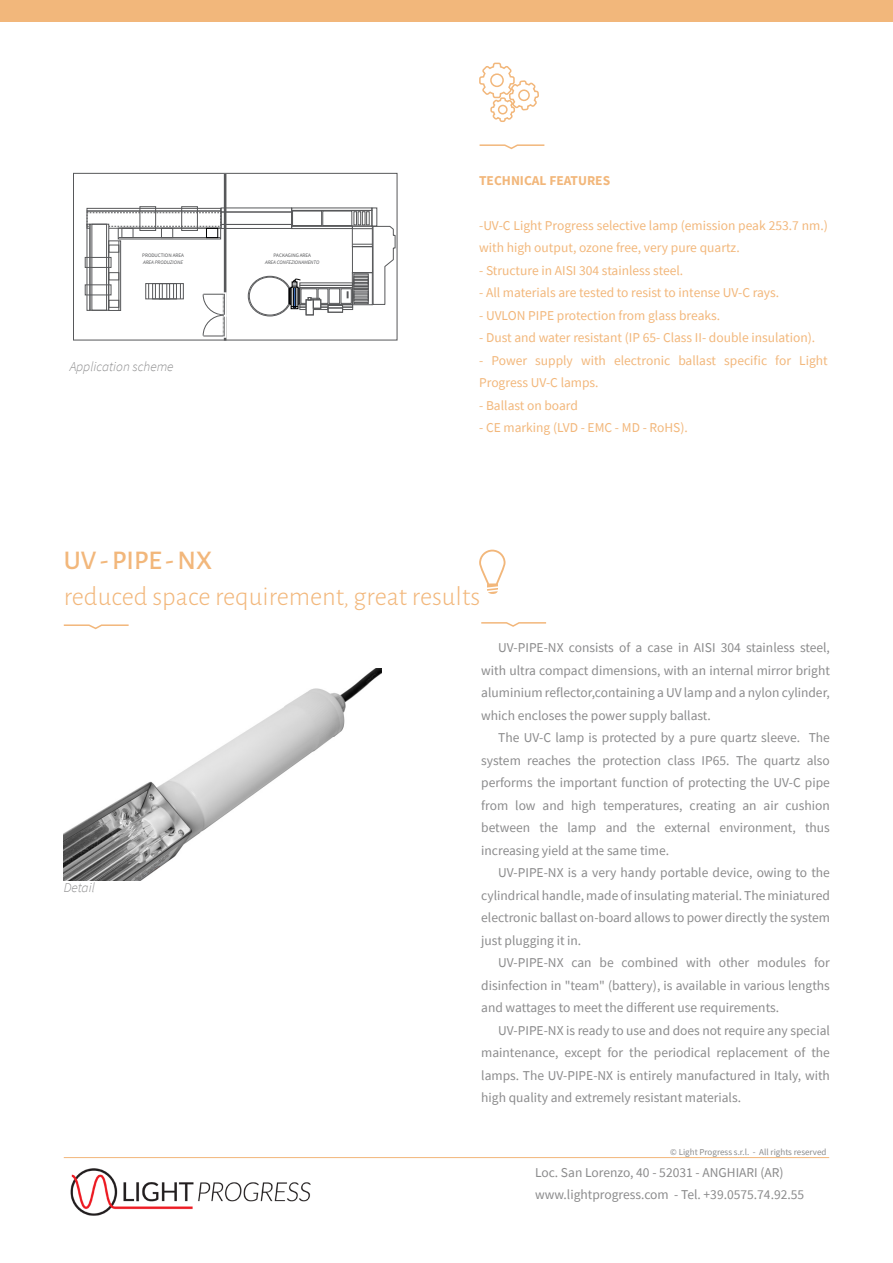
<style>
.page{position:relative;width:893px;height:1263px;background:#fff}
.page>*{position:absolute;margin:0;border:0;box-sizing:border-box;transform-origin:0 0}
.t1{font:300 27px "Alegreya Sans";color:#f2b77b}
.t2{font:500 27px "Alegreya Sans";color:#f2b77b}
.t3{font:13.5px/22.5px "Source Sans Pro";color:#8b8b8c;text-align:justify}
.t4{font:13.5px/22.5px "Source Sans Pro";color:#f2b77b}
.t5{font:italic 300 13.5px "Source Sans Pro";color:#8b8b8c}
.t6{font:700 13.5px "Source Sans Pro";color:#f2b77b}
.t7{font:9px "Source Sans Pro";color:#8b8b8c}
.t8{font:italic 5.25px/6.3px "Source Sans Pro";letter-spacing:-.005em;color:#57585a;text-align:center}
.t9{font:5.25px/6.3px "Source Sans Pro";letter-spacing:-.005em;color:#57585a}
.s1{font-style:italic}
.s2{font-style:normal}
</style>
<div class="page">
<svg style="left:479px;top:550px;width:26px;height:44px"></svg>
<svg style="left:479px;top:144px;width:66px;height:6px"></svg>
<svg style="left:481px;top:622px;width:66px;height:5px"></svg>
<div style="left:0;top:0;width:893px;height:21px;background:#f2b77b"></div>
<svg style="left:479px;top:62px;width:60px;height:60px"></svg>
<hr style="left:224px;top:174px;width:2px;height:167px;background:#57585a">
<svg style="left:203px;top:292px;width:24px;height:46px"></svg>
<div style="left:221px;top:212px;width:71px;height:13px;border:1px solid #57585a"></div>
<div style="left:221px;top:208px;width:71px;height:4px;border:1px solid #57585a"></div>
<div style="left:221px;top:224px;width:71px;height:5px;border:1px solid #57585a"></div>
<div style="left:87px;top:211px;width:134px;height:17px;border:1px solid #57585a"></div>
<div style="left:140px;top:206px;width:16px;height:25px;border:1px solid #57585a"></div>
<div style="left:181px;top:206px;width:17px;height:25px;border:1px solid #57585a"></div>
<div style="left:87px;top:208px;width:134px;height:3px;border:1px solid #57585a"></div>
<div style="left:118px;top:228px;width:103px;height:11px;border:1px solid #57585a"></div>
<div style="left:122px;top:228px;width:11px;height:10px;border:1px solid #57585a"></div>
<hr style="left:119px;top:237px;width:102px;height:1px;background:#57585a">
<div style="left:161px;top:228px;width:12px;height:10px;border:1px solid #57585a"></div>
<div style="left:206px;top:228px;width:12px;height:10px;border:1px solid #000001"></div>
<div style="left:366px;top:211px;width:3px;height:14px;border:1px solid #57585a"></div>
<div style="left:362px;top:211px;width:3px;height:14px;border:1px solid #57585a"></div>
<div style="left:358px;top:211px;width:3px;height:14px;border:1px solid #57585a"></div>
<div style="left:354px;top:211px;width:3px;height:14px;border:1px solid #57585a"></div>
<div style="left:291px;top:210px;width:81px;height:16px;border:1px solid #57585a"></div>
<div style="left:372px;top:208px;width:5px;height:18px;border:1px solid #57585a"></div>
<div style="left:291px;top:208px;width:81px;height:3px;border:1px solid #57585a"></div>
<div style="left:291px;top:226px;width:62px;height:3px;border:1px solid #57585a"></div>
<div style="left:323px;top:211px;width:29px;height:15px;border:1px solid #57585a"></div>
<div style="left:292px;top:211px;width:30px;height:15px;border:1px solid #57585a"></div>
<div style="left:159px;top:283px;width:25px;height:16px;border:1px solid #57585a"></div>
<svg style="left:180px;top:284px;width:1px;height:15px"></svg>
<div style="left:152px;top:283px;width:25px;height:16px;border:1px solid #57585a"></div>
<svg style="left:155px;top:285px;width:1px;height:12px"></svg>
<svg style="left:173px;top:284px;width:1px;height:15px"></svg>
<div style="left:145px;top:283px;width:25px;height:16px;border:1px solid #57585a"></div>
<svg style="left:148px;top:284px;width:1px;height:15px"></svg>
<svg style="left:162px;top:284px;width:5px;height:15px"></svg>
<div style="left:248px;top:276px;width:44px;height:40px;border:1px solid #57585a;border-radius:50%"></div>
<div style="left:249px;top:277px;width:42px;height:38px;border:1px solid #57585a;border-radius:50%"></div>
<div style="left:300px;top:288px;width:53px;height:17px;border:1px solid #57585a"></div>
<div style="left:341px;top:289px;width:10px;height:15px;border:1px solid #57585a"></div>
<div style="left:329px;top:289px;width:11px;height:15px;border:1px solid #57585a"></div>
<div style="left:300px;top:285px;width:53px;height:3px;border:1px solid #57585a"></div>
<div style="left:300px;top:283px;width:53px;height:3px;border:1px solid #57585a"></div>
<div style="left:300px;top:307px;width:53px;height:3px;border:1px solid #57585a"></div>
<div style="left:300px;top:304px;width:53px;height:3px;border:1px solid #57585a"></div>
<div style="left:306px;top:300px;width:7px;height:15px;background:#fff"></div>
<div style="left:306px;top:299px;width:8px;height:16px;border:1px solid #57585a"></div>
<div style="left:313px;top:300px;width:8px;height:8px;background:#fff"></div>
<div style="left:313px;top:299px;width:8px;height:9px;border:1px solid #57585a"></div>
<div style="left:328px;top:305px;width:15px;height:5px;background:#7b7b7d"></div>
<div style="left:328px;top:305px;width:15px;height:5px;border:1px solid #57585a"></div>
<div style="left:328px;top:308px;width:15px;height:4px;border:1px solid #57585a"></div>
<svg style="left:308px;top:297px;width:12px;height:3px"></svg>
<div style="left:288px;top:288px;width:8px;height:17px;border:1px solid #57585a"></div>
<div style="left:288px;top:288px;width:8px;height:16px;border:1px solid #57585a"></div>
<div style="left:90px;top:224px;width:19px;height:86px;background:#fff"></div>
<div style="left:90px;top:224px;width:19px;height:86px;border:1px solid #57585a"></div>
<div style="left:87px;top:224px;width:3px;height:87px;border:1px solid #57585a"></div>
<div style="left:108px;top:241px;width:13px;height:70px;border:1px solid #57585a"></div>
<div style="left:109px;top:300px;width:10px;height:8px;border:1px solid #57585a"></div>
<hr style="left:119px;top:241px;width:1px;height:69px;background:#57585a">
<div style="left:109px;top:272px;width:10px;height:8px;border:1px solid #57585a"></div>
<div style="left:109px;top:245px;width:10px;height:7px;border:1px solid #57585a"></div>
<div style="left:85px;top:257px;width:26px;height:11px;border:1px solid #57585a"></div>
<div style="left:85px;top:285px;width:26px;height:10px;border:1px solid #57585a"></div>
<div style="left:92px;top:224px;width:15px;height:86px;border:1px solid #57585a"></div>
<svg style="left:347px;top:226px;width:48px;height:79px"></svg>
<div style="left:291px;top:287px;width:7px;height:22px;border:1px solid #000001"></div>
<div style="left:293px;top:285px;width:3px;height:23px;border:1px solid #000001"></div>
<svg style="left:289px;top:279px;width:12px;height:28px"></svg>
<div style="left:73px;top:173px;width:324px;height:167px;border:1px solid #57585a"></div>
<svg style="left:63px;top:624px;width:66px;height:6px"></svg>
<hr style="left:64px;top:1157px;width:765px;height:1px;background:#f2b77b">
<img style="left:70px;top:1168px;width:241px;height:48px">
<img style="left:64px;top:668px;width:317px;height:212px">
<p class="t9" style="left:142px;top:252px;width:43px">PRODUCTION AREA<br><span class="s1">AREA PRODUZIONE</span></p>
<p class="t8" style="left:265px;top:252px;width:56px"><span class="s2">PACKAGING AREA<br></span>AREA CONFEZIONAMENTO</p>
<p class="t5" style="left:70px;top:359px;width:105px">Application scheme</p>
<p class="t6" style="left:479px;top:171px;width:133px">TECHNICAL FEATURES</p>
<p class="t4" style="left:479px;top:214px;width:350px">-UV-C Light Progress selective lamp (emission peak 253.7 nm.) with high output, ozone free, very pure quartz.</p>
<p class="t4" style="left:479px;top:259px;width:206px">- Structure in AISI 304 stainless steel.</p>
<p class="t4" style="left:479px;top:282px;width:302px">- All materials are tested to resist to intense UV-C rays.</p>
<p class="t4" style="left:479px;top:304px;width:243px">- UVLON PIPE protection from glass breaks.</p>
<p class="t4" style="left:479px;top:327px;width:338px">- Dust and water resistant (IP 65- Class II- double insulation).</p>
<p class="t4" style="left:479px;top:349px;width:350px">- Power supply with electronic ballast specific for Light<br>Progress UV-C lamps.</p>
<p class="t4" style="left:479px;top:394px;width:100px">- Ballast on board</p>
<p class="t4" style="left:479px;top:417px;width:210px">- CE marking (LVD - EMC - MD - RoHS).</p>
<p class="t2" style="left:64px;top:541px;width:150px">UV - PIPE - NX</p>
<p class="t1" style="left:64px;top:579px;width:418px">reduced space requirement, great results</p>
<p class="t5" style="left:64px;top:879px;width:33px">Detail</p>
<p class="t3" style="left:481px;top:636px;width:350px;text-indent:17px">UV-PIPE-NX consists of a case in AISI 304 stainless steel, with ultra compact dimensions, with an internal mirror bright aluminium reflector,containing a UV lamp and a nylon cylinder, which encloses the power supply ballast.</p>
<p class="t3" style="left:481px;top:726px;width:350px;text-indent:17px">The UV-C lamp is protected by a pure quartz sleeve. The system reaches the protection class IP65. The quartz also performs the important function of protecting the UV-C pipe from low and high temperatures, creating an air cushion between the lamp and the external environment, thus increasing yield at the same time.</p>
<p class="t3" style="left:481px;top:861px;width:350px;text-indent:17px">UV-PIPE-NX is a very handy portable device, owing to the cylindrical handle, made of insulating material. The miniatured electronic ballast on-board allows to power directly the system just plugging it in.</p>
<p class="t3" style="left:481px;top:951px;width:350px;text-indent:17px">UV-PIPE-NX can be combined with other modules for disinfection in "team" (battery), is available in various lengths and wattages to meet the different use requirements.</p>
<p class="t3" style="left:481px;top:1019px;width:350px;text-indent:17px">UV-PIPE-NX is ready to use and does not require any special maintenance, except for the periodical replacement of the lamps. The UV-PIPE-NX is entirely manufactured in Italy, with high quality and extremely resistant materials.</p>
<p class="t7" style="left:670px;top:1146px;width:158px">© Light Progress s.r.l. - All rights reserved</p>
<p class="t3" style="left:535px;top:1161px;width:250px">Loc. San Lorenzo, 40 - 52031 - ANGHIARI (AR)</p>
<p class="t3" style="left:535px;top:1183px;width:271px">www.lightprogress.com - Tel. +39.0575.74.92.55</p>
</div>
